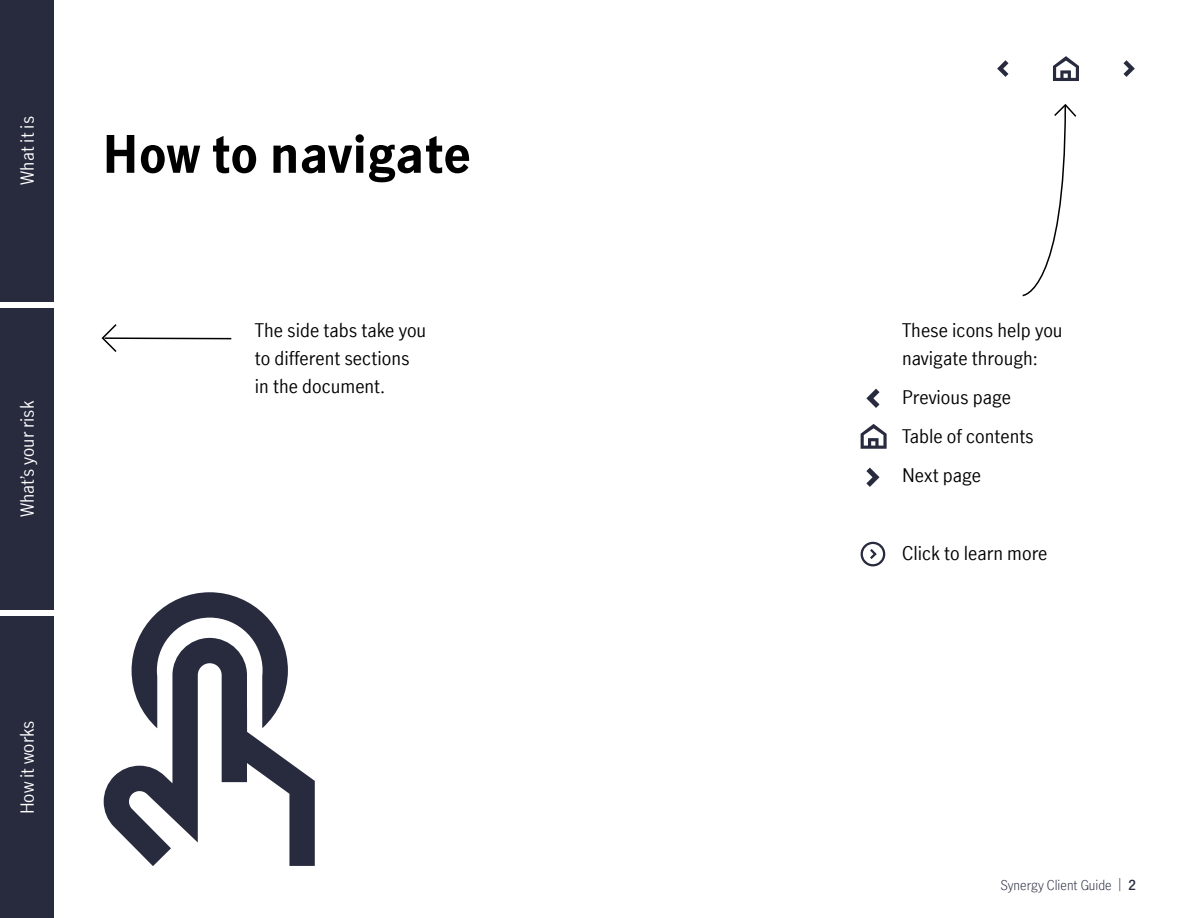
<style>
.page{position:relative;width:1188px;height:918px;background:#fff}
.page>*{position:absolute;margin:0;border:0;box-sizing:border-box;transform-origin:0 0}
.Headline_3_-_34_40{font:700 51px "Manulife JH Sans Test 4 2";color:#000}
.Tutorial{font:18.75px "Manulife JH Sans Test 4 2";color:#000}
.t1{font:18px "Manulife JH Sans Test 4 2";color:#fff}
.t2{font:300 13.5px "Manulife JH Sans Test 4 2";color:#282b3e}
.s1{font-weight:600}
</style>
<div class="page">
<div style="left:0;top:0;width:54px;height:301px;background:#282b3e"></div>
<div style="left:0;top:617px;width:54px;height:301px;background:#282b3e"></div>
<div style="left:0;top:308px;width:54px;height:302px;background:#282b3e"></div>
<svg style="left:866px;top:389px;width:14px;height:19px"></svg>
<svg style="left:866px;top:468px;width:14px;height:19px"></svg>
<svg style="left:861px;top:542px;width:24px;height:24px"></svg>
<svg style="left:1022px;top:104px;width:55px;height:193px"></svg>
<svg style="left:101px;top:324px;width:131px;height:28px"></svg>
<svg style="left:861px;top:424px;width:26px;height:25px"></svg>
<svg style="left:104px;top:592px;width:211px;height:274px"></svg>
<svg style="left:1123px;top:60px;width:12px;height:17px"></svg>
<svg style="left:997px;top:60px;width:11px;height:17px"></svg>
<svg style="left:1053px;top:56px;width:26px;height:25px"></svg>
<p class="t1" style="left:15px;top:185px;width:70px;rotate:-90deg">What it is</p>
<p class="t1" style="left:15px;top:517px;width:118px;rotate:-90deg">What’s your risk</p>
<h2 class="Headline_3_-_34_40" style="left:102px;top:119px;width:370px">How to navigate</h2>
<p class="Tutorial" style="left:255px;top:317px;width:173px">The side tabs take you</p>
<p class="Tutorial" style="left:255px;top:346px;width:156px">to different sections</p>
<p class="Tutorial" style="left:255px;top:374px;width:132px">in the document.</p>
<p class="t1" style="left:15px;top:814px;width:95px;rotate:-90deg">How it works</p>
<p class="Tutorial" style="left:902px;top:317px;width:162px">These icons help you</p>
<p class="Tutorial" style="left:902px;top:346px;width:137px">navigate through:</p>
<p class="Tutorial" style="left:902px;top:385px;width:110px">Previous page</p>
<p class="Tutorial" style="left:902px;top:424px;width:133px">Table of contents</p>
<p class="Tutorial" style="left:902px;top:463px;width:80px">Next page</p>
<p class="Tutorial" style="left:902px;top:541px;width:147px">Click to learn more</p>
<p class="t2" style="left:1000px;top:876px;width:137px">Synergy Client Guide | <span class="s1">2</span></p>
</div>
